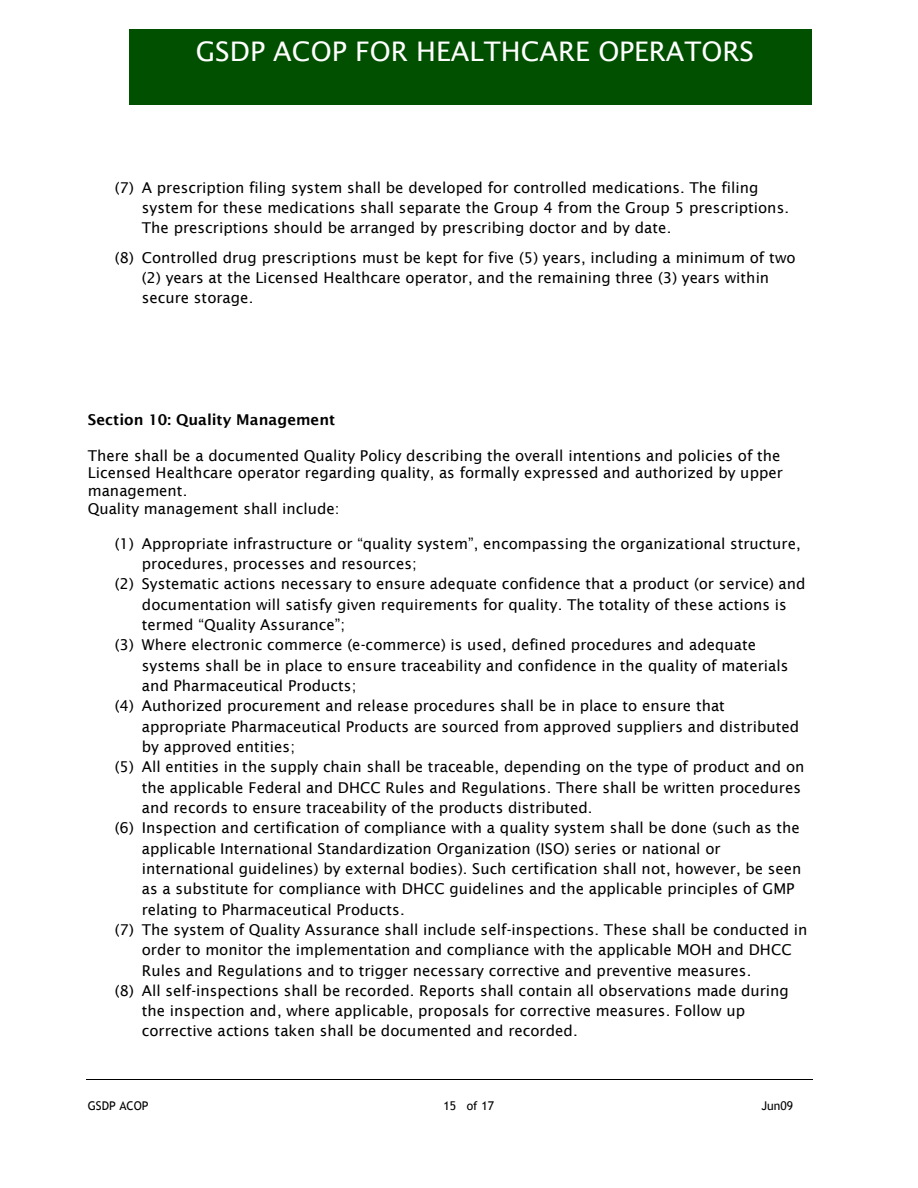
<style>
.page{position:relative;width:918px;height:1188px;background:#fff}
.page>*{position:absolute;margin:0;border:0;box-sizing:border-box;transform-origin:0 0}
.t1{font:27px "Lucida Sans";color:#fff}
.t2{font:15px/20.4px "Lucida Sans";color:#000}
.t3{font:700 15px "Lucida Sans";color:#000}
.t4{font:12px "Trebuchet MS";color:#000}
</style>
<div class="page">
<hr style="left:86px;top:1080px;width:727px;height:1px;background:#000">
<div style="left:129px;top:29px;width:683px;height:76px;background:#005000"></div>
<h1 class="t1" style="left:196px;top:35px;width:560px">GSDP ACOP FOR HEALTHCARE OPERATORS</h1>
<p class="t2" style="left:142px;top:177px;width:649px;text-indent:-27px">(7) A prescription filing system shall be developed for controlled medications. The filing system for these medications shall separate the Group 4 from the Group 5 prescriptions.<br>The prescriptions should be arranged by prescribing doctor and by date.</p>
<p class="t2" style="left:142px;top:247px;width:655px;text-indent:-27px">(8) Controlled drug prescriptions must be kept for five (5) years, including a minimum of two (2) years at the Licensed Healthcare operator, and the remaining three (3) years within secure storage.</p>
<p class="t3" style="left:88px;top:411px;width:249px">Section 10: Quality Management</p>
<p class="t2" style="left:88px;top:446px;width:697px;line-height:17.7px">There shall be a documented Quality Policy describing the overall intentions and policies of the Licensed Healthcare operator regarding quality, as formally expressed and authorized by upper management.<br>Quality management shall include:</p>
<p class="t2" style="left:142px;top:533px;width:661px;text-indent:-27px">(1) Appropriate infrastructure or “quality system”, encompassing the organizational structure, procedures, processes and resources;</p>
<p class="t2" style="left:142px;top:573px;width:665px;text-indent:-27px">(2) Systematic actions necessary to ensure adequate confidence that a product (or service) and documentation will satisfy given requirements for quality. The totality of these actions is termed “Quality Assurance”;</p>
<p class="t2" style="left:142px;top:635px;width:648px;text-indent:-27px">(3) Where electronic commerce (e-commerce) is used, defined procedures and adequate systems shall be in place to ensure traceability and confidence in the quality of materials and Pharmaceutical Products;</p>
<p class="t2" style="left:142px;top:695px;width:659px;text-indent:-27px">(4) Authorized procurement and release procedures shall be in place to ensure that appropriate Pharmaceutical Products are sourced from approved suppliers and distributed by approved entities;</p>
<p class="t2" style="left:142px;top:756px;width:664px;text-indent:-27px">(5) All entities in the supply chain shall be traceable, depending on the type of product and on the applicable Federal and DHCC Rules and Regulations. There shall be written procedures and records to ensure traceability of the products distributed.</p>
<p class="t2" style="left:142px;top:818px;width:661px;text-indent:-27px">(6) Inspection and certification of compliance with a quality system shall be done (such as the applicable International Standardization Organization (ISO) series or national or international guidelines) by external bodies). Such certification shall not, however, be seen as a substitute for compliance with DHCC guidelines and the applicable principles of GMP relating to Pharmaceutical Products.</p>
<p class="t2" style="left:142px;top:919px;width:667px;text-indent:-27px">(7) The system of Quality Assurance shall include self-inspections. These shall be conducted in order to monitor the implementation and compliance with the applicable MOH and DHCC<br>Rules and Regulations and to trigger necessary corrective and preventive measures.</p>
<p class="t2" style="left:142px;top:980px;width:649px;text-indent:-27px">(8) All self-inspections shall be recorded. Reports shall contain all observations made during the inspection and, where applicable, proposals for corrective measures. Follow up corrective actions taken shall be documented and recorded.</p>
<p class="t4" style="left:88px;top:1099px;width:62px">GSDP ACOP</p>
<p class="t4" style="left:443px;top:1099px;width:52px">15 of 17</p>
<p class="t4" style="left:761px;top:1099px;width:33px">Jun09</p>
</div>
